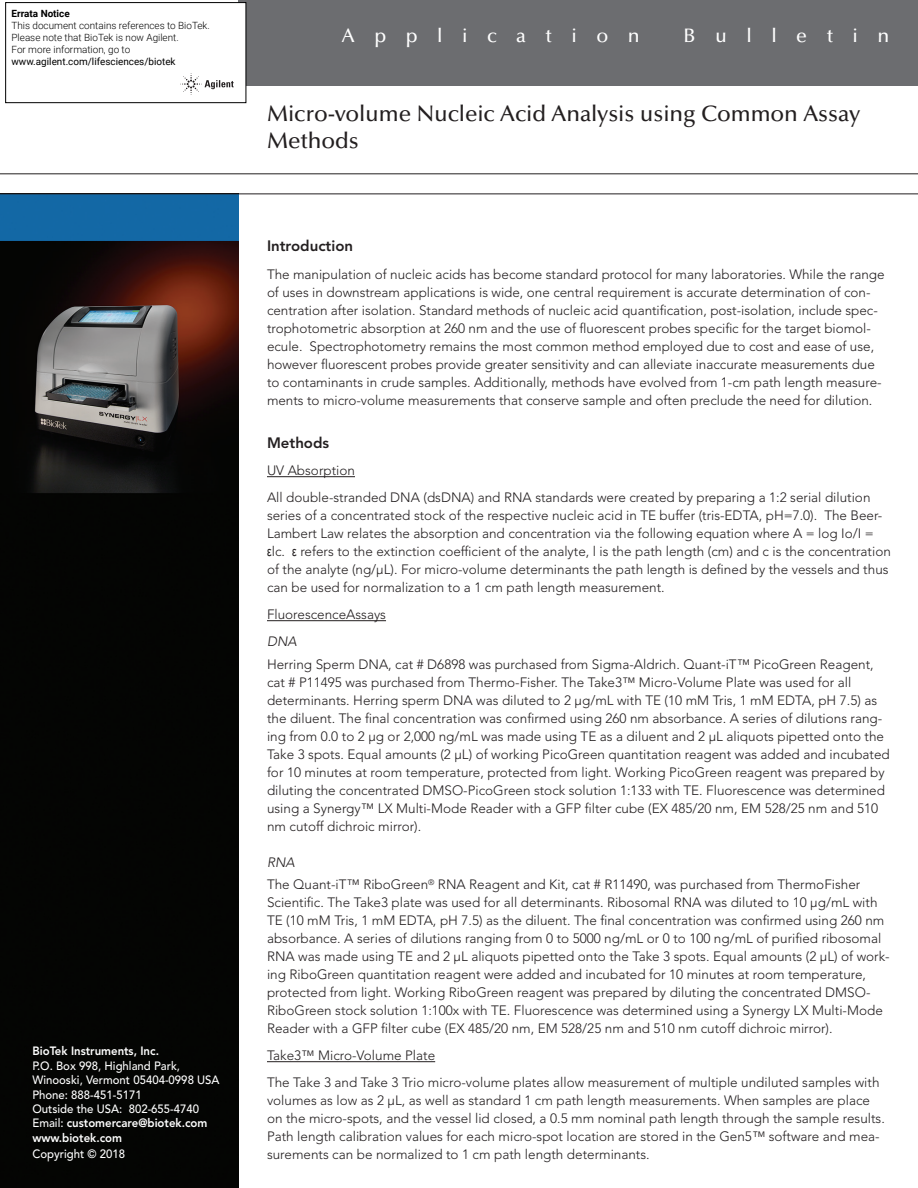
<style>
.page{position:relative;width:918px;height:1188px;background:#fff}
.page>*{position:absolute;margin:0;border:0;box-sizing:border-box;transform-origin:0 0}
.t1{font:500 22.5px/27px "Optima LT Std";letter-spacing:-.005em;color:#231f20}
.t2{font:500 19.5px "Optima LT Std";letter-spacing:1em;color:#fff}
.t3{font:800 15px "Avenir LT Std";color:#231f20}
.t4{font:300 13.5px/18px "Avenir LT Std";color:#231f20}
.t5{font:italic 300 13.5px "Avenir LT Std";color:#231f20}
.t6{font:500 12px/14.4px "Avenir LT Std";color:#fff;scale:.95 1}
.t7{font:800 12px "Avenir LT Std";color:#fff;scale:.95 1}
.t8{font:300 9.9px/11.9px "Roboto";color:#000}
.t9{font:9.9px "Roboto";color:#000}
.t10{font:700 9.9px "Roboto";color:#000}
.s1{font-weight:800}
.s2{font-family:"Arial Narrow";font-weight:400}
.s3{font-style:italic}
</style>
<div class="page">
<img style="left:0;top:195px;width:238px;height:993px">
<div style="left:238px;top:0;width:680px;height:85px;background:#6c6d70"></div>
<hr style="left:0;top:194px;width:918px;height:1px;background:#231f20">
<hr style="left:0;top:173px;width:918px;height:1px;background:#231f20">
<hr style="left:267px;top:476px;width:88px;height:1px;background:#231f20">
<hr style="left:267px;top:620px;width:119px;height:1px;background:#231f20">
<hr style="left:267px;top:1061px;width:168px;height:1px;background:#231f20">
<div style="left:6px;top:2px;width:240px;height:101px;background:#fff;border:1px solid #000"></div>
<svg style="left:180px;top:73px;width:54px;height:22px"></svg>
<p class="t10" style="left:12px;top:7px;width:60px">Errata Notice</p>
<p class="t8" style="left:12px;top:19px;width:200px">This document contains references to BioTek.<br>Please note that BioTek is now Agilent.<br>For more information, go to</p>
<p class="t9" style="left:12px;top:54px;width:166px">www.agilent.com/lifesciences/biotek</p>
<p class="t7" style="left:32px;top:1044px;width:135px">BioTek Instruments, Inc.</p>
<p class="t6" style="left:32px;top:1059px;width:199px">P.O. Box 998, Highland Park,<br>Winooski, Vermont 05404-0998 USA<br>Phone: 888-451-5171<br>Outside the USA: 802-655-4740<br>Email: <span class="s1">customercare@biotek.com www.biotek.com</span></p>
<p class="t6" style="left:32px;top:1147px;width:99px">Copyright © 2018</p>
<h2 class="t2" style="left:342px;top:25px;width:299px">Application</h2>
<h2 class="t2" style="left:684px;top:25px;width:207px">Bulletin</h2>
<h1 class="t1" style="left:267px;top:100px;width:595px">Micro-volume Nucleic Acid Analysis using Common Assay<br>Methods</h1>
<p class="t3" style="left:267px;top:237px;width:88px">Introduction</p>
<p class="t4" style="left:267px;top:265px;width:619px">The manipulation of nucleic acids has become standard protocol for many laboratories. While the range of uses in downstream applications is wide, one central requirement is accurate determination of con&shy;centration after isolation. Standard methods of nucleic acid quantification, post-isolation, include spec&shy;trophotometric absorption at 260 nm and the use of fluorescent probes specific for the target biomol&shy;ecule. Spectrophotometry remains the most common method employed due to cost and ease of use, however fluorescent probes provide greater sensitivity and can alleviate inaccurate measurements due to contaminants in crude samples. Additionally, methods have evolved from 1-cm path length measure&shy;ments to micro-volume measurements that conserve sample and often preclude the need for dilution.</p>
<p class="t3" style="left:267px;top:434px;width:64px">Methods</p>
<p class="t4" style="left:267px;top:457px;width:605px;line-height:27px">UV Absorption<br>All double-stranded DNA (dsDNA) and RNA standards were created by preparing a 1:2 serial dilution</p>
<p class="t4" style="left:267px;top:507px;width:625px">series of a concentrated stock of the respective nucleic acid in TE buffer (tris-EDTA, pH=7.0). The Beer-Lambert Law relates the absorption and concentration via the following equation where A = log Io/I = <span class="s2">ε</span>lc. <span class="s2">ε</span> refers to the extinction coefficient of the analyte, l is the path length (cm) and c is the concentration of the analyte (ng/µL). For micro-volume determinants the path length is defined by the vessels and thus can be used for normalization to a 1 cm path length measurement.</p>
<p class="t4" style="left:267px;top:606px;width:121px">FluorescenceAssays</p>
<p class="t5" style="left:267px;top:634px;width:31px">DNA</p>
<p class="t4" style="left:267px;top:655px;width:624px">Herring Sperm DNA, cat # D6898 was purchased from Sigma-Aldrich. Quant-iT™ PicoGreen Reagent, cat # P11495 was purchased from Thermo-Fisher. The Take3™ Micro-Volume Plate was used for all determinants. Herring sperm DNA was diluted to 2 μg/mL with TE (10 mM Tris, 1 mM EDTA, pH 7.5) as the diluent. The final concentration was confirmed using 260 nm absorbance. A series of dilutions rang&shy;ing from 0.0 to 2 μg or 2,000 ng/mL was made using TE as a diluent and 2 μL aliquots pipetted onto the Take 3 spots. Equal amounts (2 μL) of working PicoGreen quantitation reagent was added and incubated for 10 minutes at room temperature, protected from light. Working PicoGreen reagent was prepared by diluting the concentrated DMSO-PicoGreen stock solution 1:133 with TE. Fluorescence was determined using a Synergy™ LX Multi-Mode Reader with a GFP filter cube (EX 485/20 nm, EM 528/25 nm and 510 nm cutoff dichroic mirror).</p>
<p class="t4" style="left:267px;top:851px;width:595px;line-height:22.5px"><span class="s3">RNA<br></span>The Quant-iT™ RiboGreen<sup>®</sup> RNA Reagent and Kit, cat # R11490, was purchased from ThermoFisher</p>
<p class="t4" style="left:267px;top:894px;width:624px">Scientific. The Take3 plate was used for all determinants. Ribosomal RNA was diluted to 10 μg/mL with TE (10 mM Tris, 1 mM EDTA, pH 7.5) as the diluent. The final concentration was confirmed using 260 nm absorbance. A series of dilutions ranging from 0 to 5000 ng/mL or 0 to 100 ng/mL of purified ribosomal RNA was made using TE and 2 μL aliquots pipetted onto the Take 3 spots. Equal amounts (2 μL) of work&shy;ing RiboGreen quantitation reagent were added and incubated for 10 minutes at room temperature, protected from light. Working RiboGreen reagent was prepared by diluting the concentrated DMSO-RiboGreen stock solution 1:100x with TE. Fluorescence was determined using a Synergy LX Multi-Mode Reader with a GFP filter cube (EX 485/20 nm, EM 528/25 nm and 510 nm cutoff dichroic mirror).</p>
<p class="t4" style="left:267px;top:1042px;width:614px;line-height:27px">Take3™ Micro-Volume Plate<br>The Take 3 and Take 3 Trio micro-volume plates allow measurement of multiple undiluted samples with</p>
<p class="t4" style="left:267px;top:1092px;width:619px">volumes as low as 2 µL, as well as standard 1 cm path length measurements. When samples are place on the micro-spots, and the vessel lid closed, a 0.5 mm nominal path length through the sample results.<br>Path length calibration values for each micro-spot location are stored in the Gen5™ software and mea&shy;surements can be normalized to 1 cm path length determinants.</p>
</div>
